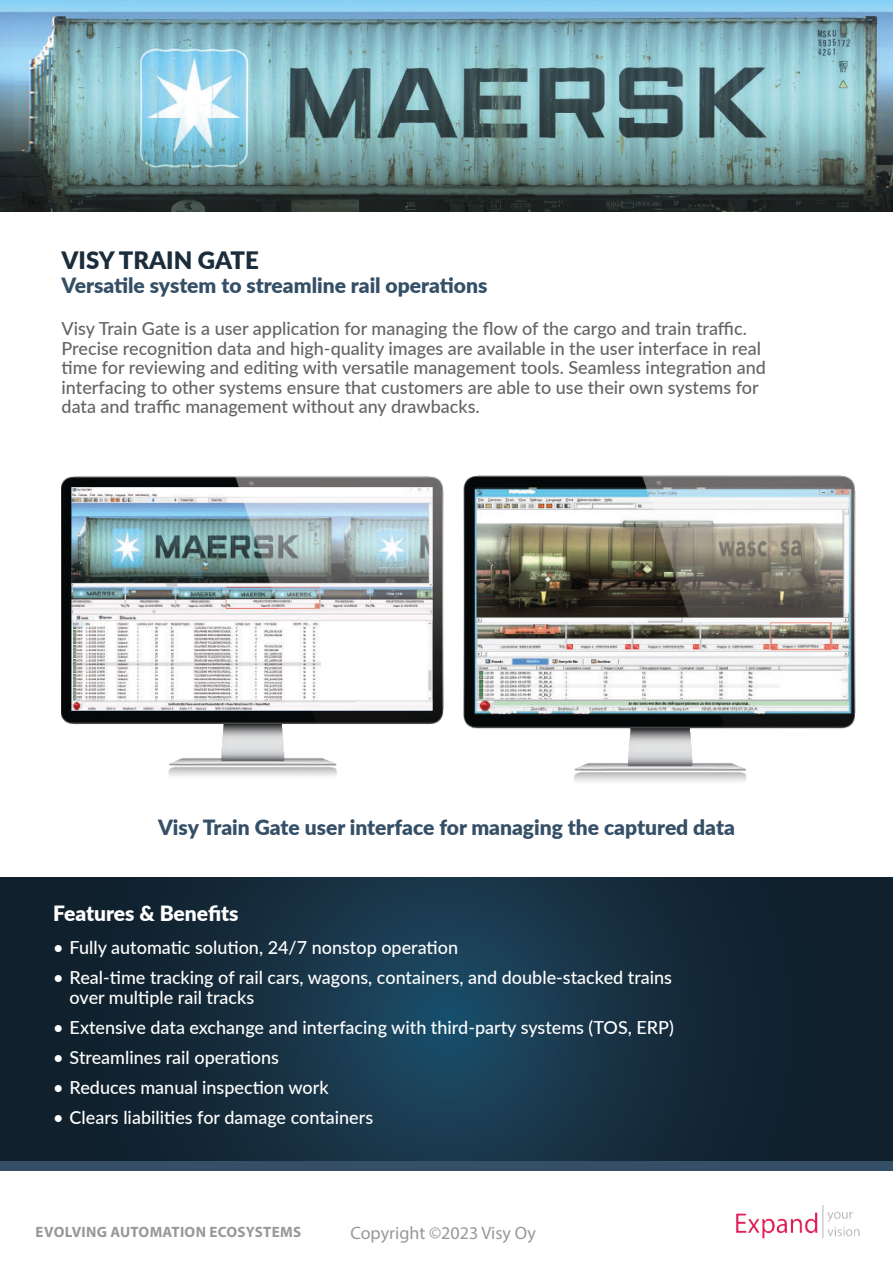
<style>
.page{position:relative;width:893px;height:1263px;background:#fff}
.page>*{position:absolute;margin:0;border:0;box-sizing:border-box;transform-origin:0 0}
.t1{font:900 24px "Lato";color:#1b2d3c}
.t2{font:900 21px "Lato";color:#344f66}
.t3{font:900 21px "Lato";color:#fff}
.t4{font:500 18px/19.5px "Lato";color:#646463}
.t5{font:500 18px/19.5px "Lato";color:#fff}
.t6{font:18px "Myriad Pro";color:#9b9796}
.t7{font:700 15px "Myriad Pro";letter-spacing:.02em;color:#9b9796}
</style>
<div class="page">
<img style="left:736px;top:1206px;width:124px;height:33px">
<svg style="left:0;top:877px;width:893px;height:284px;background:#142d3d"></svg>
<img style="left:0;top:0;width:893px;height:211px">
<img style="left:62px;top:475px;width:794px;height:307px">
<div style="left:0;top:1161px;width:893px;height:9px;background:#344f66"></div>
<h1 class="t1" style="left:62px;top:242px;width:199px">VISY TRAIN GATE</h1>
<p class="t2" style="left:62px;top:270px;width:427px">Versatile system to streamline rail operations</p>
<p class="t4" style="left:62px;top:318px;width:706px">Visy Train Gate is a user application for managing the flow of the cargo and train traffic.<br>Precise recognition data and high-quality images are available in the user interface in real time for reviewing and editing with versatile management tools. Seamless integration and interfacing to other systems ensure that customers are able to use their own systems for data and traffic management without any drawbacks.</p>
<p class="t2" style="left:158px;top:812px;width:578px">Visy Train Gate user interface for managing the captured data</p>
<p class="t3" style="left:53px;top:898px;width:187px">Features &amp; Benefits</p>
<p class="t5" style="left:53px;top:938px;width:406px">• Fully automatic solution, 24/7 nonstop operation</p>
<p class="t5" style="left:70px;top:968px;width:604px;text-indent:-16px">• Real-time tracking of rail cars, wagons, containers, and double-stacked trains over multiple rail tracks</p>
<p class="t5" style="left:53px;top:1018px;width:622px">• Extensive data exchange and interfacing with third-party systems (TOS, ERP)</p>
<p class="t5" style="left:53px;top:1048px;width:227px">• Streamlines rail operations</p>
<p class="t5" style="left:53px;top:1078px;width:277px">• Reduces manual inspection work</p>
<p class="t5" style="left:53px;top:1108px;width:322px">• Clears liabilities for damage containers</p>
<p class="t7" style="left:36px;top:1223px;width:267px">EVOLVING AUTOMATION ECOSYSTEMS</p>
<p class="t6" style="left:350px;top:1226px;width:187px">Copyright ©2023 Visy Oy</p>
</div>
